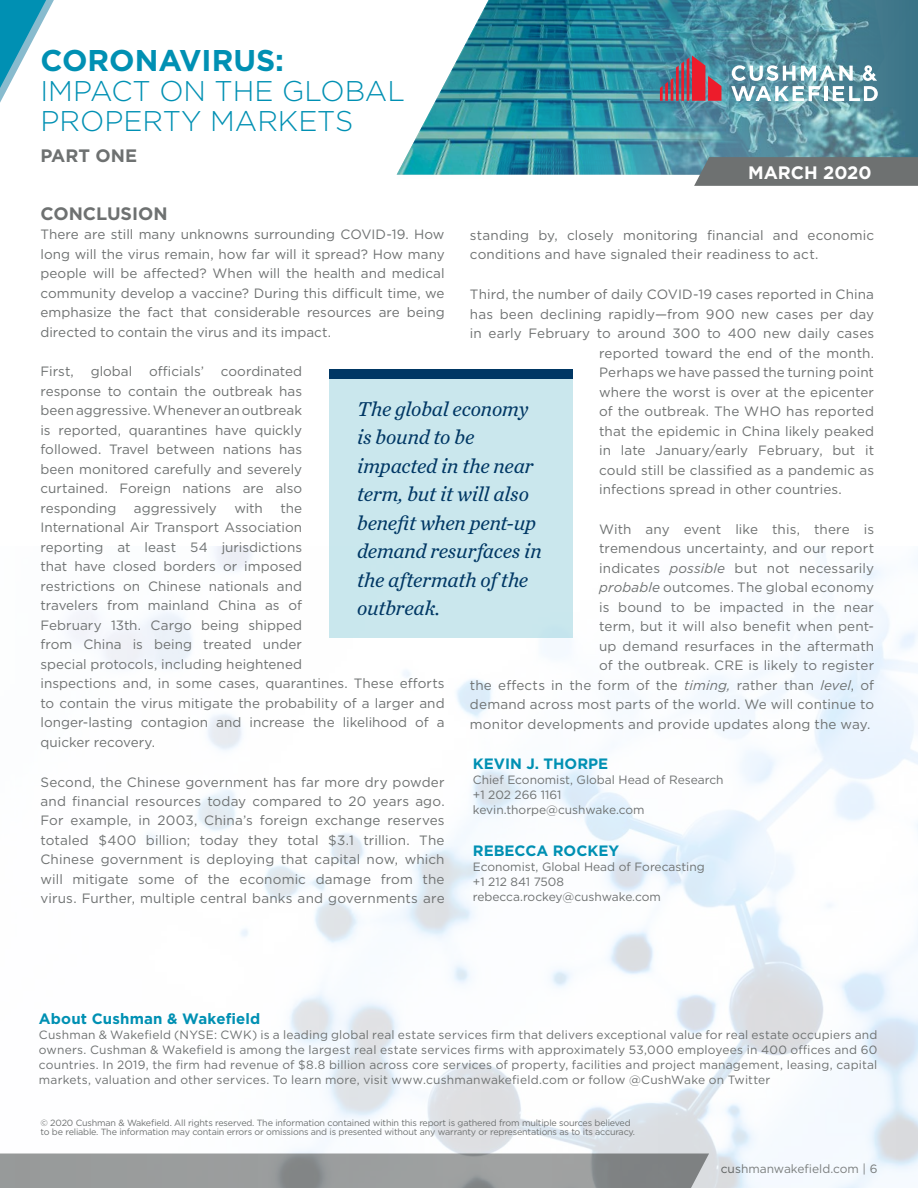
<style>
.page{position:relative;width:918px;height:1188px;background:#fff}
.page>*{position:absolute;margin:0;border:0;box-sizing:border-box;transform-origin:0 0}
.t1{font:700 30px "Gotham";color:#0090b3}
.t2{font:300 28.5px/30px "Gotham";color:#0090b3}
.t3{font:italic 21px/28.5px "Chronicle Text G2";letter-spacing:-.01em;color:#003764}
.t4{font:700 18px "Gotham";color:#6e7171}
.t5{font:700 18px "Gotham";color:#fff}
.t6{font:700 15px "Gotham";color:#0090b3}
.t7{font:13.5px/19.5px "Gotham";letter-spacing:.005em;color:#6e7171;text-align:justify}
.t8{font:12px/15px "Gotham";color:#6e7171}
.t9{font:9px/9px "Gotham";letter-spacing:-.02em;color:#6e7171}
.s1{font-style:italic}
</style>
<div class="page">
<img style="left:631px;top:0;width:287px;height:175px">
<svg style="left:396px;top:0;width:235px;height:175px"></svg>
<svg style="left:660px;top:55px;width:61px;height:46px;background:#915a6c"></svg>
<svg style="left:731px;top:65px;width:147px;height:36px"></svg>
<svg style="left:0;top:0;width:54px;height:103px"></svg>
<svg style="left:694px;top:157px;width:224px;height:29px;background:#6f7374"></svg>
<img style="left:0;top:546px;width:918px;height:642px">
<div style="left:329px;top:371px;width:243px;height:267px;background:#cae7ed"></div>
<div style="left:329px;top:369px;width:243px;height:9px;background:#003764"></div>
<h1 class="t1" style="left:40px;top:41px;width:245px">CORONAVIRUS:</h1>
<h2 class="t2" style="left:40px;top:75px;width:366px">IMPACT ON THE GLOBAL<br>PROPERTY MARKETS</h2>
<h3 class="t4" style="left:40px;top:144px;width:98px">PART ONE</h3>
<h3 class="t5" style="left:748px;top:160px;width:125px">MARCH 2020</h3>
<h3 class="t4" style="left:40px;top:201px;width:129px">CONCLUSION</h3>
<p class="t7" style="left:40px;top:224px;width:406px">There are still many unknowns surrounding COVID-19. How long will the virus remain, how far will it spread? How many people will be affected? When will the health and medical community develop a vaccine? During this difficult time, we emphasize the fact that considerable resources are being directed to contain the virus and its impact.</p>
<p class="t7" style="left:40px;top:362px;width:35px">First,</p>
<p class="t7" style="left:91px;top:362px;width:115px">global officials’</p>
<p class="t7" style="left:470px;top:225px;width:406px">standing by, closely monitoring financial and economic conditions and have signaled their readiness to act.</p>
<p class="t7" style="left:470px;top:284px;width:406px">Third, the number of daily COVID-19 cases reported in China</p>
<p class="t7" style="left:470px;top:304px;width:406px">has been declining rapidly—from 900 new cases per day</p>
<p class="t7" style="left:470px;top:323px;width:406px">in early February to around 300 to 400 new daily cases</p>
<p class="t7" style="left:599px;top:343px;width:276px">reported toward the end of the month.</p>
<p class="t7" style="left:599px;top:362px;width:276px">Perhaps we have passed the turning point</p>
<p class="t7" style="left:599px;top:382px;width:276px">where the worst is over at the epicenter</p>
<p class="t7" style="left:599px;top:401px;width:276px">of the outbreak. The WHO has reported</p>
<p class="t7" style="left:599px;top:421px;width:276px">that the epidemic in China likely peaked</p>
<p class="t7" style="left:599px;top:440px;width:276px">in late January/early February, but it</p>
<p class="t7" style="left:599px;top:460px;width:276px">could still be classified as a pandemic as</p>
<p class="t7" style="left:599px;top:479px;width:244px">infections spread in other countries.</p>
<p class="t7" style="left:470px;top:519px;width:406px;text-align:right">With any event like this, there is<br>tremendous uncertainty, and our report<br>indicates <span class="s1">possible</span> but not necessarily<br><span class="s1">probable</span> outcomes. The global economy<br>is bound to be impacted in the near<br>term, but it will also benefit when pent-<br>up demand resurfaces in the aftermath<br>of the outbreak. CRE is likely to register<br>the effects in the form of the <span class="s1">timing,</span> rather than <span class="s1">level</span>, of demand across most parts of the world. We will continue to monitor developments and provide updates along the way.</p>
<p class="t6" style="left:473px;top:754px;width:137px">KEVIN J. THORPE</p>
<p class="t8" style="left:473px;top:772px;width:252px">Chief Economist, Global Head of Research +1 202 266 1161 kevin.thorpe@cushwake.com</p>
<p class="t6" style="left:473px;top:841px;width:148px">REBECCA ROCKEY</p>
<p class="t8" style="left:473px;top:859px;width:233px">Economist, Global Head of Forecasting +1 212 841 7508 rebecca.rockey@cushwake.com</p>
<p class="t7" style="left:40px;top:362px;width:263px;text-indent:180px">coordinated response to contain the outbreak has been aggressive. Whenever an outbreak is reported, quarantines have quickly followed. Travel between nations has been monitored carefully and severely curtained. Foreign nations are also responding</p>
<h3 class="t3" style="left:357px;top:393px;width:186px">The global economy is bound to be impacted in the near term, but it will also benefit when pent-up demand resurfaces in the aftermath of the outbreak.</h3>
<p class="t7" style="left:40px;top:498px;width:406px;text-align:left;text-indent:240px">the<br>International Air Transport Association<br>reporting at least 54 jurisdictions<br>that have closed borders or imposed<br>restrictions on Chinese nationals and<br>travelers from mainland China as of<br>February 13th. Cargo being shipped<br>from China is being treated under<br>special protocols, including heightened<br>inspections and, in some cases, quarantines. These efforts to contain the virus mitigate the probability of a larger and longer-lasting contagion and increase the likelihood of a quicker recovery.</p>
<p class="t7" style="left:40px;top:772px;width:406px">Second, the Chinese government has far more dry powder and financial resources today compared to 20 years ago.<br>For example, in 2003, China’s foreign exchange reserves totaled $400 billion; today they total $3.1 trillion. The Chinese government is deploying that capital now, which will mitigate some of the economic damage from the virus. Further, multiple central banks and governments are</p>
<p class="t7" style="left:134px;top:498px;width:85px">aggressively</p>
<p class="t7" style="left:234px;top:498px;width:30px">with</p>
<p class="t6" style="left:39px;top:1009px;width:223px">About Cushman &amp; Wakefield</p>
<p class="t8" style="left:39px;top:1027px;width:840px;text-align:justify">Cushman &amp; Wakefield (NYSE: CWK) is a leading global real estate services firm that delivers exceptional value for real estate occupiers and owners. Cushman &amp; Wakefield is among the largest real estate services firms with approximately 53,000 employees in 400 offices and 60 countries. In 2019, the firm had revenue of $8.8 billion across core services of property, facilities and project management, leasing, capital markets, valuation and other services. To learn more, visit www.cushmanwakefield.com or follow @CushWake on Twitter</p>
<p class="t9" style="left:40px;top:1118px;width:596px">© 2020 Cushman &amp; Wakefield. All rights reserved. The information contained within this report is gathered from multiple sources believed to be reliable. The information may contain errors or omissions and is presented without any warranty or representations as to its accuracy.</p>
<p class="t8" style="left:721px;top:1161px;width:158px">cushmanwakefield.com | 6</p>
</div>
